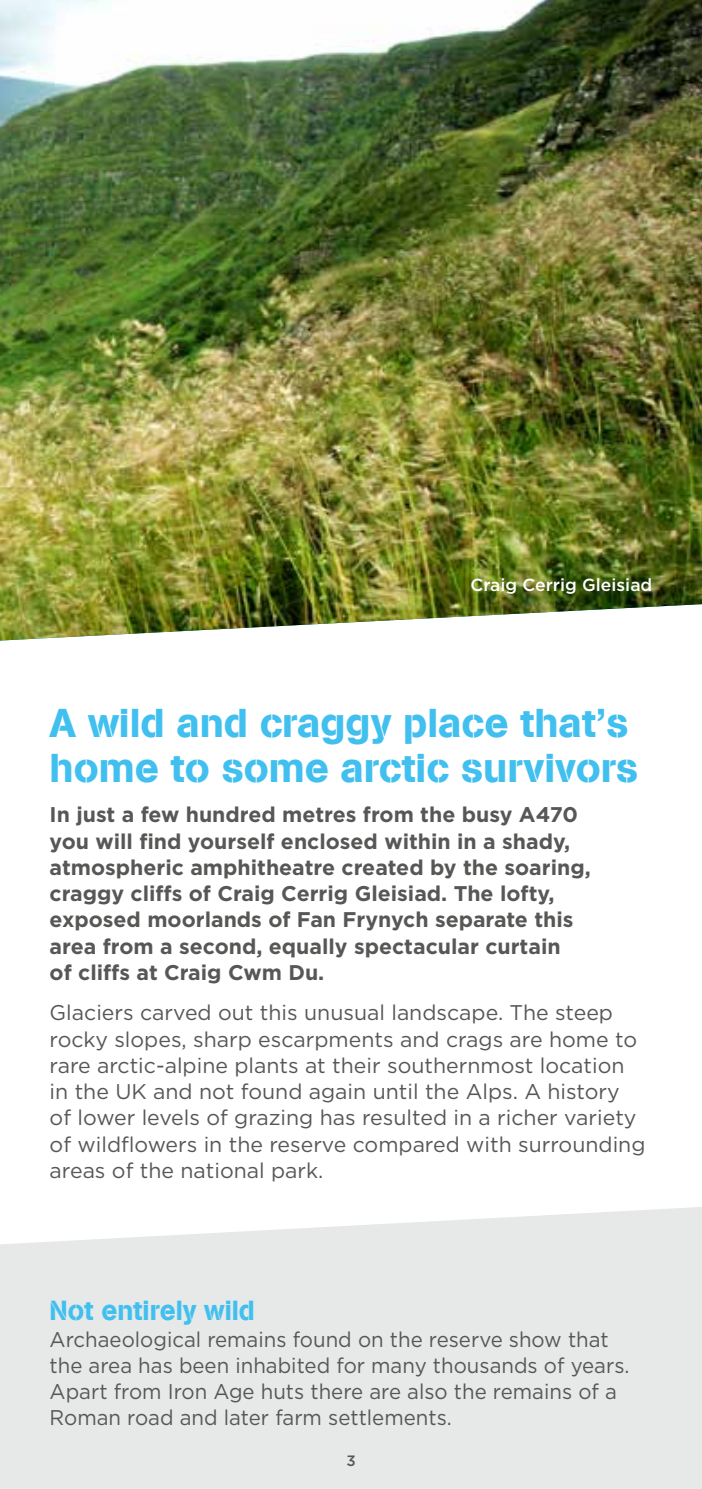
<style>
.page{position:relative;width:702px;height:1489px;background:#fff}
.page>*{position:absolute;margin:0;border:0;box-sizing:border-box;transform-origin:0 0}
.t1{font:40px/45px "AG Book Stencil";color:#41c0f0}
.t2{font:27.5px "AG Book Stencil";color:#41c0f0;scale:.96 1}
.t3{font:21.25px/26.2px "Gotham";color:#575756}
.t4{font:700 21.25px/26.2px "Gotham";color:#575756}
.t5{font:21.25px/26.2px "Gotham";color:#575756;scale:.96 1}
.t6{font:500 17.5px "Gotham";color:#fff}
.t7{font:500 15px "Gotham";color:#575756}
</style>
<div class="page">
<img style="left:0;top:0;width:702px;height:640px">
<div style="left:0;top:1207px;width:702px;height:281px;background:#e6e9e8"></div>
<p class="t6" style="left:470px;top:573px;width:183px">Craig Cerrig Gleisiad</p>
<h1 class="t1" style="left:50px;top:700px;width:590px">A wild and craggy place that’s home to some arctic survivors</h1>
<p class="t4" style="left:50px;top:801px;width:542px">In just a few hundred metres from the busy A470 you will find yourself enclosed within in a shady, atmospheric amphitheatre created by the soaring, craggy cliffs of Craig Cerrig Gleisiad. The lofty, exposed moorlands of Fan Frynych separate this area from a second, equally spectacular curtain<br>of cliffs at Craig Cwm Du.</p>
<p class="t3" style="left:50px;top:999px;width:597px">Glaciers carved out this unusual landscape. The steep rocky slopes, sharp escarpments and crags are home to rare arctic-alpine plants at their southernmost location in the UK and not found again until the Alps. A history of lower levels of grazing has resulted in a richer variety of wildflowers in the reserve compared with surrounding areas of the national park.</p>
<p class="t2" style="left:50px;top:1293px;width:215px">Not entirely wild</p>
<p class="t5" style="left:50px;top:1325px;width:605px">Archaeological remains found on the reserve show that the area has been inhabited for many thousands of years.<br>Apart from Iron Age huts there are also the remains of a Roman road and later farm settlements.</p>
<p class="t7" style="left:346px;top:1450px;width:11px">3</p>
</div>
